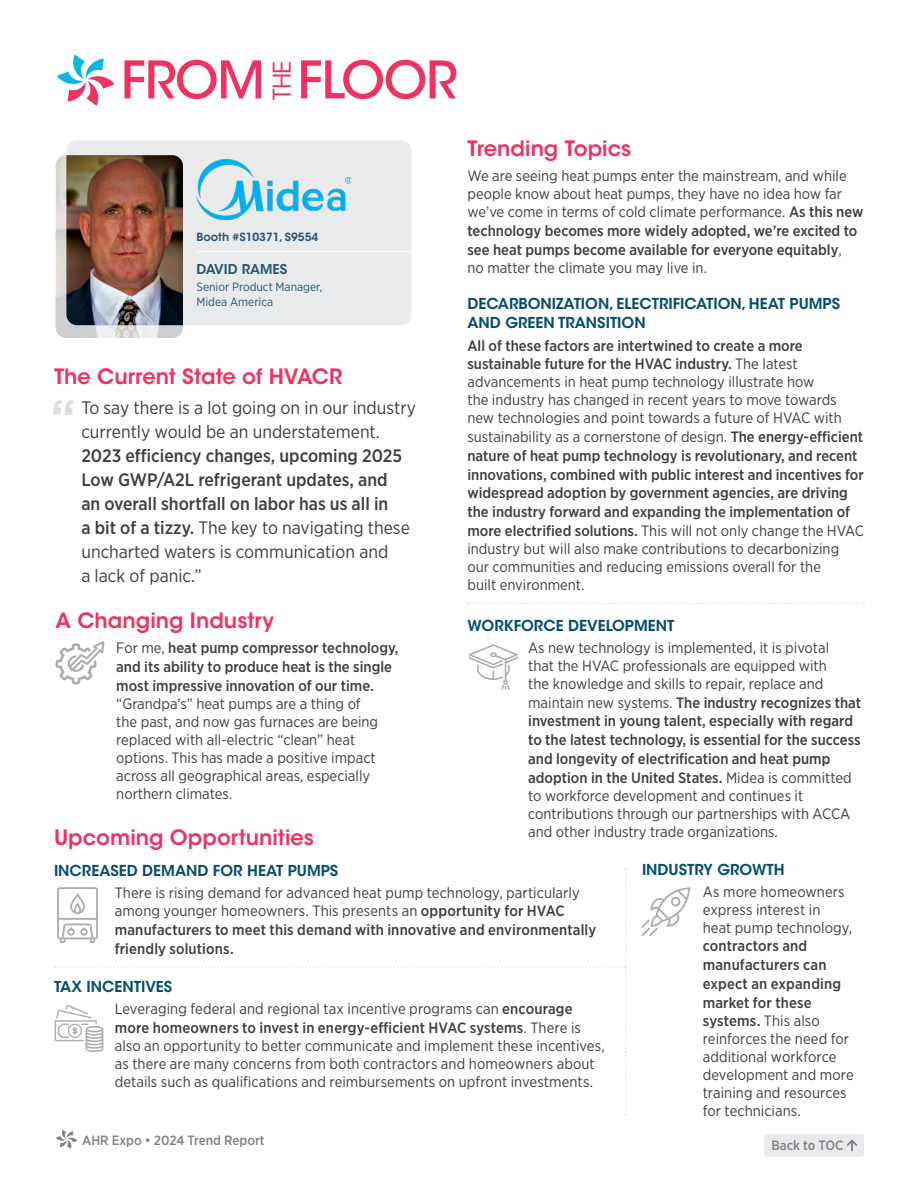
<style>
.page{position:relative;width:918px;height:1188px;background:#fff}
.page>*{position:absolute;margin:0;border:0;box-sizing:border-box;transform-origin:0 0}
.t1{font:500 51.45px "ITC Avant Garde Std";letter-spacing:-.025em;color:#ee3362}
.Copy{font:700 45px "Gotham";color:#dddee0}
.t2{font:24.3px "ITC Avant Garde Std";color:#ee3362}
.Copy-2{font:600 21px "ITC Avant Garde Std";color:#ee3362}
.Copy-3{font:18px/24px "Gotham Narrow";color:#3e3e3f}
.Copy-4{font:15px/18.5px "Gotham Narrow";color:#3e3e3f}
.Copy-5{font:600 15px/19.5px "ITC Avant Garde Std";color:#064e6e}
.t3{font:500 13.5px "Gotham Narrow";color:#808285}
.Subhead{font:600 13.5px "ITC Avant Garde Std";color:#255877}
.Subhead-2{font:12px/15px "Gotham Narrow";color:#255877}
.Subhead-3{font:600 11.25px "ITC Avant Garde Std";color:#255877}
.s1{font-weight:500}
</style>
<div class="page">
<div style="left:764px;top:1134px;width:100px;height:23px;background:#e9eaeb;border-radius:3px"></div>
<svg style="left:56px;top:1130px;width:21px;height:19px"></svg>
<svg style="left:847px;top:1140px;width:10px;height:11px"></svg>
<img style="left:56px;top:155px;width:127px;height:183px">
<div style="left:66px;top:140px;width:345px;height:185px;background:#e9eaeb;border-radius:11px"></div>
<img style="left:66px;top:155px;width:117px;height:170px">
<hr style="left:196px;top:251px;width:248px;height:1px;background:#fff">
<img style="left:196px;top:160px;width:155px;height:59px">
<svg style="left:57px;top:54px;width:58px;height:52px"></svg>
<svg style="left:56px;top:641px;width:48px;height:43px"></svg>
<svg style="left:468px;top:603px;width:396px;height:1px"></svg>
<svg style="left:469px;top:644px;width:49px;height:46px"></svg>
<svg style="left:55px;top:868px;width:572px;height:248px"></svg>
<svg style="left:641px;top:887px;width:49px;height:49px"></svg>
<p class="t1" style="left:121px;top:48px;width:338px">FROM FLOOR</p>
<p class="t2" style="left:267px;top:100px;width:41px;rotate:-90deg">THE</p>
<p class="Copy-2" style="left:467px;top:135px;width:165px">Trending Topics</p>
<p class="Copy-4" style="left:467px;top:166px;width:397px">We are seeing heat pumps enter the mainstream, and while people know about heat pumps, they have no idea how far we’ve come in terms of cold climate performance. <span class="s1">As this new technology becomes more widely adopted, we’re excited to see heat pumps become available for everyone equitably</span>,<br>no matter the climate you may live in.</p>
<p class="Copy-5" style="left:467px;top:294px;width:374px">DECARBONIZATION, ELECTRIFICATION, HEAT PUMPS<br>AND GREEN TRANSITION</p>
<p class="Copy-4" style="left:467px;top:336px;width:398px"><span class="s1">All of these factors are intertwined to create a more sustainable future for the HVAC industry.</span> The latest advancements in heat pump technology illustrate how<br>the industry has changed in recent years to move towards new technologies and point towards a future of HVAC with sustainability as a cornerstone of design. <span class="s1">The energy-efficient nature of heat pump technology is revolutionary, and recent innovations, combined with public interest and incentives for widespread adoption by government agencies, are driving the industry forward and expanding the implementation of more electrified solutions.</span> This will not only change the HVAC industry but will also make contributions to decarbonizing our communities and reducing emissions overall for the<br>built environment.</p>
<p class="Copy-5" style="left:467px;top:616px;width:208px">WORKFORCE DEVELOPMENT</p>
<p class="Copy-4" style="left:528px;top:638px;width:335px">As new technology is implemented, it is pivotal<br>that the HVAC professionals are equipped with<br>the knowledge and skills to repair, replace and maintain new systems. <span class="s1">The industry recognizes that investment in young talent, especially with regard to the latest technology, is essential for the success and longevity of electrification and heat pump adoption in the United States.</span> Midea is committed to workforce development and continues it contributions through our partnerships with ACCA and other industry trade organizations.</p>
<p class="Subhead-3" style="left:196px;top:230px;width:123px">Booth #S10371, S9554</p>
<p class="Subhead" style="left:196px;top:260px;width:92px">DAVID RAMES</p>
<p class="Subhead-2" style="left:196px;top:279px;width:127px">Senior Product Manager,<br>Midea America</p>
<p class="Copy-2" style="left:54px;top:363px;width:290px">The Current State of HVACR</p>
<p class="Copy" style="left:51px;top:387px;width:26px">“</p>
<p class="Copy-3" style="left:81px;top:395px;width:336px">To say there is a lot going on in our industry currently would be an understatement.<br><span class="s1">2023 efficiency changes, upcoming 2025<br>Low GWP/A2L refrigerant updates, and<br>an overall shortfall on labor has us all in<br>a bit of a tizzy.</span> The key to navigating these uncharted waters is communication and<br>a lack of panic.”</p>
<p class="Copy-2" style="left:56px;top:607px;width:220px">A Changing Industry</p>
<p class="Copy-4" style="left:116px;top:638px;width:284px">For me, <span class="s1">heat pump compressor technology, and its ability to produce heat is the single most impressive innovation of our time. </span>“Grandpa’s” heat pumps are a thing of<br>the past, and now gas furnaces are being replaced with all-electric “clean” heat options. This has made a positive impact across all geographical areas, especially northern climates.</p>
<p class="Copy-2" style="left:54px;top:824px;width:262px">Upcoming Opportunities</p>
<p class="Copy-5" style="left:54px;top:861px;width:286px">INCREASED DEMAND FOR HEAT PUMPS</p>
<p class="Copy-4" style="left:115px;top:883px;width:483px">There is rising demand for advanced heat pump technology, particularly among younger homeowners. This presents an <span class="s1">opportunity for HVAC manufacturers to meet this demand with innovative and environmentally friendly solutions.</span></p>
<p class="Copy-5" style="left:54px;top:977px;width:120px">TAX INCENTIVES</p>
<p class="Copy-4" style="left:115px;top:1000px;width:492px">Leveraging federal and regional tax incentive programs can <span class="s1">encourage more homeowners to invest in energy-efficient HVAC systems</span>. There is also an opportunity to better communicate and implement these incentives, as there are many concerns from both contractors and homeowners about details such as qualifications and reimbursements on upfront investments.</p>
<p class="Copy-5" style="left:642px;top:860px;width:144px">INDUSTRY GROWTH</p>
<p class="Copy-4" style="left:703px;top:882px;width:152px">As more homeowners express interest in<br>heat pump technology, <span class="s1">contractors and manufacturers can expect an expanding market for these systems.</span> This also reinforces the need for additional workforce development and more training and resources for technicians.</p>
<p class="t3" style="left:82px;top:1132px;width:184px">AHR Expo • 2024 Trend Report</p>
<p class="t3" style="left:771px;top:1137px;width:74px">Back to TOC</p>
</div>
